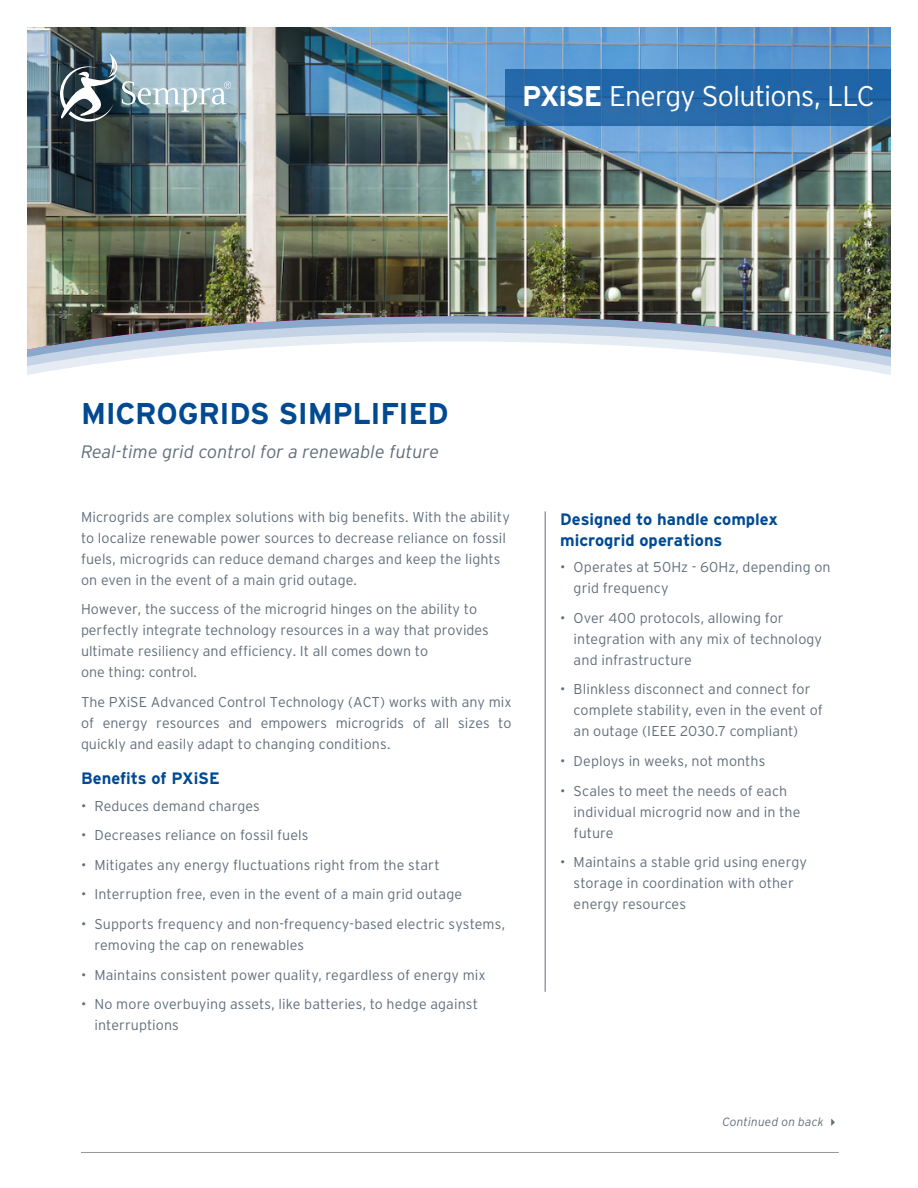
<style>
.page{position:relative;width:918px;height:1188px;background:#fff}
.page>*{position:absolute;margin:0;border:0;box-sizing:border-box;transform-origin:0 0}
.Benefits_copy{font:700 30px "Interstate";letter-spacing:-.015em;color:#014a91}
.t1{font:300 28.5px "Interstate";letter-spacing:-.03em;color:#fff}
.t2{font:italic 300 18px "Interstate";color:#626e7b}
.PXiSE_Sub{font:700 16.5px/21px "Interstate";color:#014a91}
.PXiSE_hanging{font:300 14.25px/21px "Interstate";letter-spacing:.005em;color:#626e7b}
.Body_Copy_11_15_4_In{font:italic 300 12px "Interstate";letter-spacing:.01em;color:#626e7b}
.s1{font-weight:700}
</style>
<div class="page">
<svg style="left:27px;top:357px;width:864px;height:9px"></svg>
<svg style="left:27px;top:350px;width:864px;height:7px"></svg>
<img style="left:27px;top:27px;width:864px;height:323px">
<hr style="left:81px;top:1152px;width:758px;height:1px;background:#939598">
<img style="left:60px;top:53px;width:171px;height:69px">
<svg style="left:505px;top:69px;width:386px;height:56px;background:#2568a8"></svg>
<hr style="left:545px;top:511px;width:1px;height:481px;background:#626e7b">
<p class="t1" style="left:522px;top:80px;width:354px"><span class="s1">PXiSE</span> Energy Solutions, LLC</p>
<p class="Benefits_copy" style="left:81px;top:396px;width:369px">MICROGRIDS SIMPLIFIED</p>
<p class="t2" style="left:81px;top:442px;width:360px">Real-time grid control for a renewable future</p>
<p class="PXiSE_hanging" style="left:81px;top:506px;width:430px">Microgrids are complex solutions with big benefits. With the ability to localize renewable power sources to decrease reliance on fossil fuels, microgrids can reduce demand charges and keep the lights on even in the event of a main grid outage.</p>
<p class="PXiSE_hanging" style="left:81px;top:599px;width:409px">However, the success of the microgrid hinges on the ability to perfectly integrate technology resources in a way that provides ultimate resiliency and efficiency. It all comes down to<br>one thing: control.</p>
<p class="PXiSE_hanging" style="left:81px;top:691px;width:432px;text-align:justify">The PXiSE Advanced Control Technology (ACT) works with any mix of energy resources and empowers microgrids of all sizes to quickly and easily adapt to changing conditions.</p>
<p class="PXiSE_Sub" style="left:81px;top:768px;width:140px">Benefits of PXiSE</p>
<p class="PXiSE_hanging" style="left:81px;top:795px;width:180px">• Reduces demand charges</p>
<p class="PXiSE_hanging" style="left:81px;top:825px;width:229px">• Decreases reliance on fossil fuels</p>
<p class="PXiSE_hanging" style="left:81px;top:854px;width:360px">• Mitigates any energy fluctuations right from the start</p>
<p class="PXiSE_hanging" style="left:81px;top:884px;width:383px">• Interruption free, even in the event of a main grid outage</p>
<p class="PXiSE_hanging" style="left:94px;top:913px;width:412px;text-indent:-14px">• Supports frequency and non-frequency-based electric systems, removing the cap on renewables</p>
<p class="PXiSE_hanging" style="left:81px;top:964px;width:406px">• Maintains consistent power quality, regardless of energy mix</p>
<p class="PXiSE_hanging" style="left:94px;top:994px;width:385px;text-indent:-14px">• No more overbuying assets, like batteries, to hedge against interruptions</p>
<p class="PXiSE_Sub" style="left:560px;top:508px;width:219px">Designed to handle complex microgrid operations</p>
<p class="PXiSE_hanging" style="left:574px;top:556px;width:259px;text-indent:-14px">• Operates at 50Hz - 60Hz, depending on grid frequency</p>
<p class="PXiSE_hanging" style="left:574px;top:607px;width:250px;text-indent:-14px">• Over 400 protocols, allowing for integration with any mix of technology and infrastructure</p>
<p class="PXiSE_hanging" style="left:574px;top:679px;width:251px;text-indent:-14px">• Blinkless disconnect and connect for complete stability, even in the event of an outage (IEEE 2030.7 compliant)</p>
<p class="PXiSE_hanging" style="left:560px;top:750px;width:207px">• Deploys in weeks, not months</p>
<p class="PXiSE_hanging" style="left:574px;top:780px;width:228px;text-indent:-14px">• Scales to meet the needs of each individual microgrid now and in the future</p>
<p class="PXiSE_hanging" style="left:574px;top:852px;width:235px;text-indent:-14px">• Maintains a stable grid using energy storage in coordination with other energy resources</p>
<p class="Body_Copy_11_15_4_In" style="left:722px;top:1115px;width:118px">Continued on back ✔</p>
</div>
